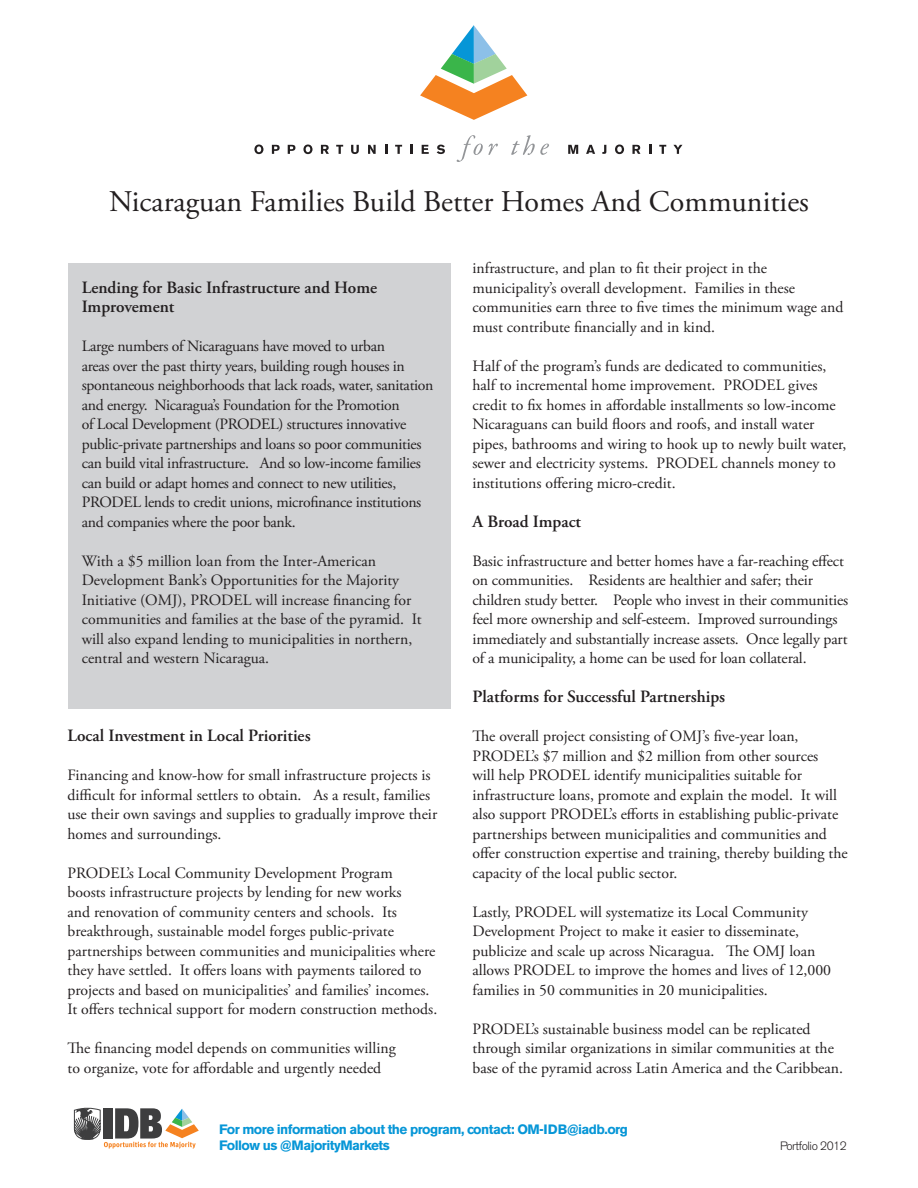
<style>
.page{position:relative;width:918px;height:1188px;background:#fff}
.page>*{position:absolute;margin:0;border:0;box-sizing:border-box;transform-origin:0 0}
.t1{font:30px "Adobe Garamond Pro";color:#231f20}
.t2{font:600 17.25px/19.5px "Adobe Garamond Pro";color:#231f20}
.t3{font:15.75px/19.5px "Adobe Garamond Pro";color:#231f20}
.t4{font:15.75px/19.5px "Adobe Garamond Pro";letter-spacing:-.02em;color:#231f20}
.t5{font:700 13.5px/16.2px "Akzidenz Grotesk BE";letter-spacing:-.04em;color:#0696d7}
.t6{font:300 12px "Akzidenz Grotesk BE";letter-spacing:-.04em;color:#231f20}
</style>
<div class="page">
<svg style="left:74px;top:1107px;width:125px;height:42px"></svg>
<svg style="left:254px;top:145px;width:9px;height:9px"></svg>
<svg style="left:272px;top:145px;width:8px;height:9px"></svg>
<svg style="left:288px;top:145px;width:7px;height:9px"></svg>
<svg style="left:303px;top:145px;width:10px;height:9px"></svg>
<svg style="left:321px;top:145px;width:8px;height:9px"></svg>
<svg style="left:336px;top:145px;width:7px;height:9px"></svg>
<svg style="left:351px;top:145px;width:8px;height:9px"></svg>
<svg style="left:368px;top:145px;width:8px;height:9px"></svg>
<svg style="left:385px;top:145px;width:2px;height:9px"></svg>
<svg style="left:395px;top:145px;width:7px;height:9px"></svg>
<svg style="left:410px;top:145px;width:2px;height:9px"></svg>
<svg style="left:422px;top:145px;width:7px;height:9px"></svg>
<svg style="left:437px;top:145px;width:8px;height:9px"></svg>
<svg style="left:568px;top:145px;width:10px;height:9px"></svg>
<svg style="left:586px;top:145px;width:9px;height:9px"></svg>
<svg style="left:602px;top:145px;width:4px;height:9px"></svg>
<svg style="left:615px;top:145px;width:9px;height:9px"></svg>
<svg style="left:632px;top:145px;width:8px;height:9px"></svg>
<svg style="left:649px;top:145px;width:2px;height:9px"></svg>
<svg style="left:659px;top:145px;width:7px;height:9px"></svg>
<svg style="left:673px;top:145px;width:9px;height:9px"></svg>
<svg style="left:457px;top:135px;width:41px;height:27px"></svg>
<svg style="left:511px;top:135px;width:38px;height:20px"></svg>
<svg style="left:420px;top:25px;width:107px;height:95px"></svg>
<div style="left:68px;top:263px;width:383px;height:445px;background:#d1d2d4"></div>
<h1 class="t1" style="left:109px;top:183px;width:701px">Nicaraguan Families Build Better Homes And Communities</h1>
<p class="t2" style="left:82px;top:277px;width:297px">Lending for Basic Infrastructure and Home<br>Improvement</p>
<p class="t4" style="left:82px;top:337px;width:353px">Large numbers of Nicaraguans have moved to urban<br>areas over the past thirty years, building rough houses in spontaneous neighborhoods that lack roads, water, sanitation and energy. Nicaragua’s Foundation for the Promotion<br>of Local Development (PRODEL) structures innovative public-private partnerships and loans so poor communities can build vital infrastructure. And so low-income families can build or adapt homes and connect to new utilities, PRODEL lends to credit unions, microfinance institutions and companies where the poor bank.</p>
<p class="t3" style="left:82px;top:551px;width:341px">With a $5 million loan from the Inter-American Development Bank’s Opportunities for the Majority Initiative (OMJ), PRODEL will increase financing for communities and families at the base of the pyramid. It will also expand lending to municipalities in northern, central and western Nicaragua.</p>
<p class="t2" style="left:68px;top:726px;width:245px">Local Investment in Local Priorities</p>
<p class="t3" style="left:68px;top:766px;width:371px">Financing and know-how for small infrastructure projects is difficult for informal settlers to obtain. As a result, families use their own savings and supplies to gradually improve their homes and surroundings.</p>
<p class="t3" style="left:68px;top:863px;width:371px">PRODEL’s Local Community Development Program<br>boosts infrastructure projects by lending for new works<br>and renovation of community centers and schools. Its breakthrough, sustainable model forges public-private partnerships between communities and municipalities where they have settled. It offers loans with payments tailored to projects and based on municipalities’ and families’ incomes.<br>It offers technical support for modern construction methods.</p>
<p class="t3" style="left:68px;top:1039px;width:330px">The financing model depends on communities willing to organize, vote for affordable and urgently needed</p>
<p class="t3" style="left:472px;top:259px;width:373px">infrastructure, and plan to fit their project in the municipality’s overall development. Families in these communities earn three to five times the minimum wage and must contribute financially and in kind.</p>
<p class="t3" style="left:472px;top:356px;width:376px">Half of the program’s funds are dedicated to communities, half to incremental home improvement. PRODEL gives credit to fix homes in affordable installments so low-income Nicaraguans can build floors and roofs, and install water pipes, bathrooms and wiring to hook up to newly built water, sewer and electricity systems. PRODEL channels money to institutions offering micro-credit.</p>
<p class="t2" style="left:472px;top:511px;width:110px">A Broad Impact</p>
<p class="t3" style="left:472px;top:551px;width:377px">Basic infrastructure and better homes have a far-reaching effect on communities. Residents are healthier and safer; their children study better. People who invest in their communities feel more ownership and self-esteem. Improved surroundings immediately and substantially increase assets. Once legally part of a municipality, a home can be used for loan collateral.</p>
<p class="t2" style="left:472px;top:687px;width:254px">Platforms for Successful Partnerships</p>
<p class="t3" style="left:472px;top:727px;width:377px">The overall project consisting of OMJ’s five-year loan, PRODEL’s $7 million and $2 million from other sources<br>will help PRODEL identify municipalities suitable for infrastructure loans, promote and explain the model. It will also support PRODEL’s efforts in establishing public-private partnerships between municipalities and communities and offer construction expertise and training, thereby building the capacity of the local public sector.</p>
<p class="t3" style="left:472px;top:902px;width:360px">Lastly, PRODEL will systematize its Local Community Development Project to make it easier to disseminate, publicize and scale up across Nicaragua. The OMJ loan allows PRODEL to improve the homes and lives of 12,000 families in 50 communities in 20 municipalities.</p>
<p class="t3" style="left:472px;top:1019px;width:372px">PRODEL’s sustainable business model can be replicated through similar organizations in similar communities at the base of the pyramid across Latin America and the Caribbean.</p>
<p class="t5" style="left:219px;top:1121px;width:410px">For more information about the program, contact: OM-IDB@iadb.org<br>Follow us @MajorityMarkets</p>
<p class="t6" style="left:780px;top:1139px;width:68px">Portfolio 2012</p>
</div>
